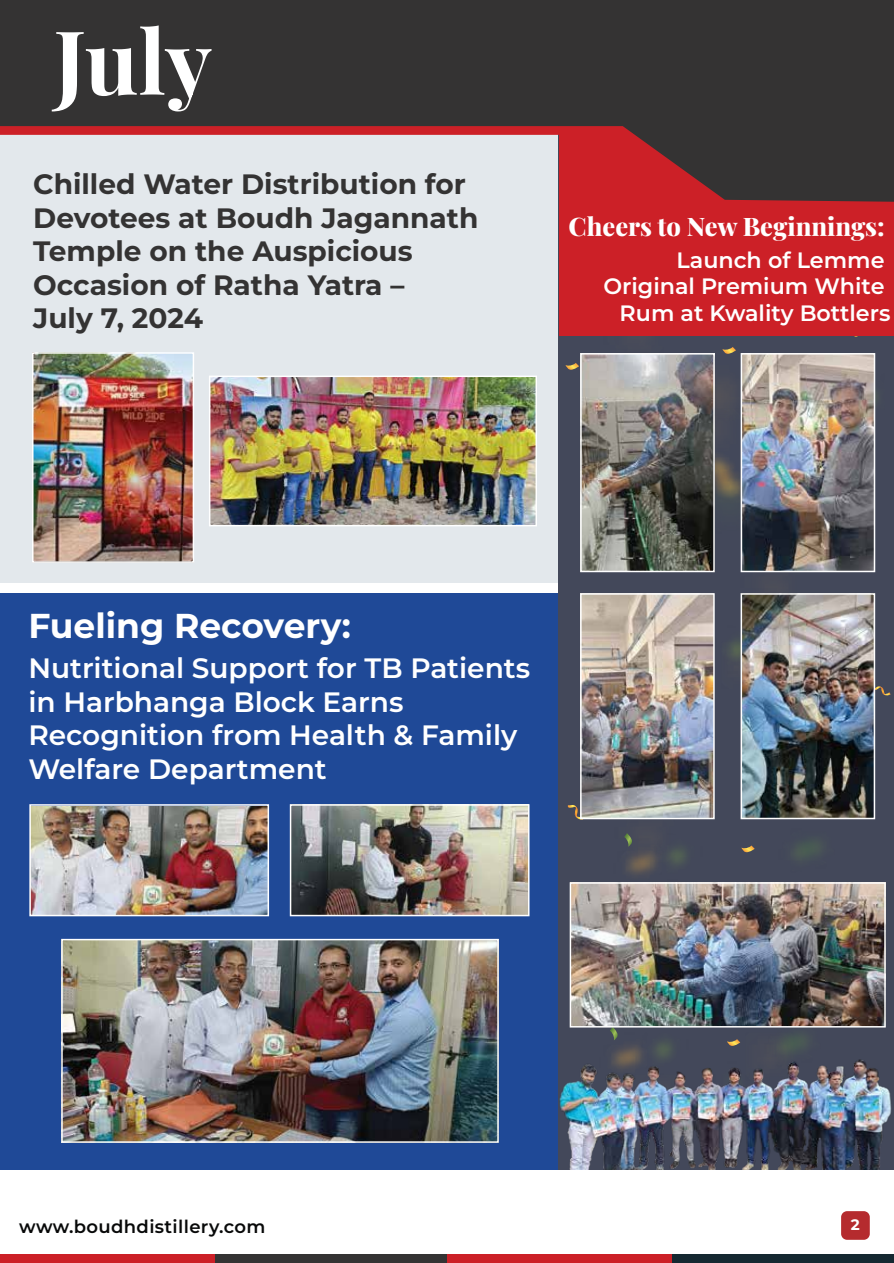
<style>
.page{position:relative;width:894px;height:1263px;background:#fff}
.page>*{position:absolute;margin:0;border:0;box-sizing:border-box;transform-origin:0 0}
.t1{font:700 88.65px "Playfair Display";color:#fff}
.t2{font:100 34.5px "Montserrat";color:#fff}
.t3{font:100 28.05px/33.6px "Montserrat";color:#343333}
.t4{font:100 28.05px/33.6px "Montserrat";color:#fff}
.t5{font:800 25.5px "Playfair Display";color:#fff}
.t6{font:100 22.2px/26.7px "Montserrat";color:#fff;text-align:right}
.t7{font:100 18px "Montserrat";letter-spacing:.02em;color:#080909}
.t8{font:100 15.15px "Montserrat";color:#fff}
</style>
<div class="page">
<div style="left:0;top:130px;width:565px;height:452px;background:#e3e8ec"></div>
<div style="left:0;top:593px;width:565px;height:576px;background:#1f4997"></div>
<div style="left:558px;top:81px;width:335px;height:1088px;background:#43485a"></div>
<svg style="left:874px;top:686px;width:16px;height:9px"></svg>
<svg style="left:567px;top:805px;width:10px;height:13px"></svg>
<img style="left:742px;top:819px;width:132px;height:41px">
<svg style="left:741px;top:845px;width:13px;height:8px"></svg>
<img style="left:722px;top:347px;width:14px;height:7px">
<img style="left:617px;top:490px;width:120px;height:115px">
<img style="left:626px;top:849px;width:60px;height:26px">
<svg style="left:624px;top:833px;width:8px;height:14px"></svg>
<img style="left:728px;top:1027px;width:132px;height:15px">
<svg style="left:727px;top:1039px;width:13px;height:3px"></svg>
<img style="left:604px;top:1027px;width:120px;height:1px">
<svg style="left:609px;top:1027px;width:10px;height:13px"></svg>
<svg style="left:565px;top:363px;width:14px;height:7px"></svg>
<img style="left:714px;top:385px;width:26px;height:105px">
<img style="left:716px;top:528px;width:114px;height:77px">
<img style="left:714px;top:605px;width:26px;height:115px">
<img style="left:597px;top:335px;width:120px;height:119px">
<img style="left:874px;top:353px;width:3px;height:103px">
<div style="left:558px;top:115px;width:335px;height:220px;background:#cc2027"></div>
<svg style="left:0;top:0;width:893px;height:202px;fill:#343333"></svg>
<img style="left:583px;top:356px;width:128px;height:213px">
<div style="left:580px;top:353px;width:134px;height:219px;border:2px solid #fff"></div>
<img style="left:35px;top:355px;width:156px;height:205px">
<div style="left:32px;top:352px;width:162px;height:211px;border:2px solid #fff"></div>
<img style="left:743px;top:356px;width:128px;height:213px">
<div style="left:740px;top:353px;width:134px;height:219px;border:2px solid #fff"></div>
<img style="left:583px;top:596px;width:128px;height:220px">
<div style="left:580px;top:593px;width:134px;height:226px;border:2px solid #fff"></div>
<img style="left:743px;top:596px;width:128px;height:220px">
<div style="left:740px;top:593px;width:134px;height:226px;border:2px solid #fff"></div>
<img style="left:572px;top:885px;width:310px;height:139px">
<div style="left:569px;top:882px;width:316px;height:145px;border:2px solid #fff"></div>
<img style="left:212px;top:378px;width:322px;height:145px">
<div style="left:209px;top:375px;width:328px;height:151px;border:2px solid #fff"></div>
<img style="left:559px;top:1042px;width:333px;height:127px">
<div style="left:0;top:1254px;width:893px;height:9px;background:#cc2027"></div>
<div style="left:215px;top:1254px;width:231px;height:9px;background:#343333"></div>
<div style="left:672px;top:1254px;width:221px;height:9px;background:#152831"></div>
<div style="left:840px;top:1211px;width:29px;height:28px;background:#b52b2e;border-radius:6px"></div>
<img style="left:32px;top:807px;width:234px;height:106px">
<div style="left:29px;top:804px;width:240px;height:112px;border:2px solid #fff"></div>
<img style="left:64px;top:942px;width:431px;height:197px">
<div style="left:61px;top:939px;width:437px;height:203px;border:2px solid #fff"></div>
<img style="left:293px;top:807px;width:233px;height:106px">
<div style="left:290px;top:804px;width:239px;height:112px;border:2px solid #fff"></div>
<h1 class="t1" style="left:54px;top:-9px;width:160px">July</h1>
<p class="t3" style="left:33px;top:166px;width:446px">Chilled Water Distribution for<br>Devotees at Boudh Jagannath<br>Temple on the Auspicious<br>Occasion of Ratha Yatra –<br>July 7, 2024</p>
<p class="t5" style="left:568px;top:206px;width:317px">Cheers to New Beginnings:</p>
<p class="t6" style="left:603px;top:246px;width:288px">Launch of Lemme<br>Original Premium White<br>Rum at Kwality Bottlers</p>
<p class="t2" style="left:28px;top:602px;width:324px">Fueling Recovery:</p>
<p class="t4" style="left:28px;top:650px;width:503px">Nutritional Support for TB Patients in Harbhanga Block Earns<br>Recognition from Health &amp; Family<br>Welfare Department</p>
<p class="t7" style="left:19px;top:1214px;width:248px">www.boudhdistillery.com</p>
<p class="t8" style="left:850px;top:1214px;width:10px">2</p>
</div>
